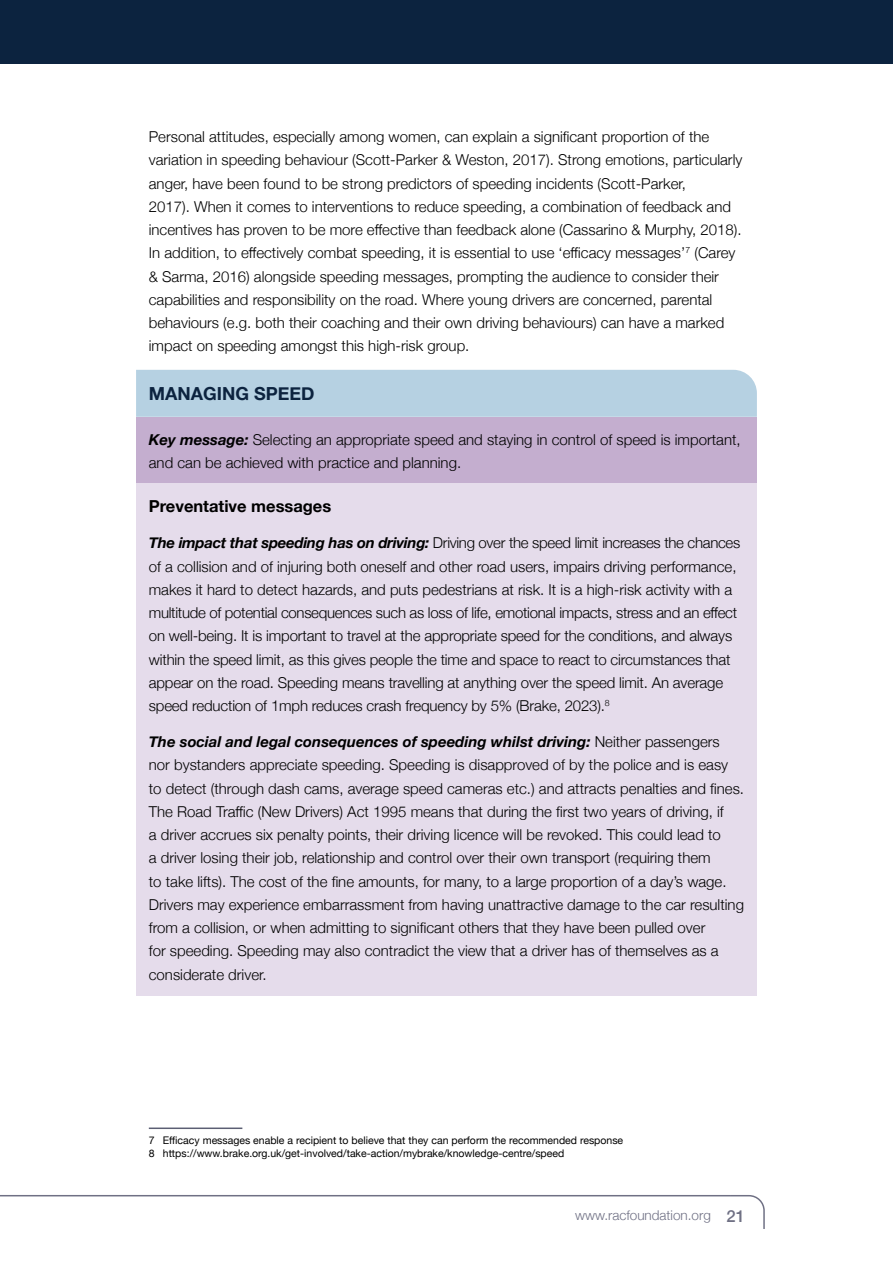
<style>
.page{position:relative;width:893px;height:1263px;background:#0c233f}
.page>*{position:absolute;margin:0;border:0;box-sizing:border-box;transform-origin:0 0}
.t1{font:700 18px "Helvetica Neue";color:#0c233f}
.t2{font:700 16.5px "Helvetica Neue";color:#000}
.t3{font:300 15px/23.2px "Helvetica Neue";color:#000}
.t4{font:300 13.5px "Helvetica Neue";color:#6f7084}
.t5{font:10.5px/12.6px "Helvetica Neue";color:#000}
.s1{font-weight:700;font-style:italic}
.s2{font-weight:500;font-size:16.5px}
</style>
<div class="page">
<div style="left:0;top:65px;width:893px;height:1198px;background:#fff"></div>
<hr style="left:0;top:1195px;width:730px;height:1px;background:#6f7084">
<svg style="left:728px;top:1195px;width:37px;height:34px"></svg>
<div style="left:136px;top:370px;width:621px;height:47px;background:#b6d1e2"></div>
<div style="left:136px;top:417px;width:621px;height:67px;background:#c4aecf"></div>
<div style="left:136px;top:484px;width:621px;height:45px;background:#e5dceb"></div>
<div style="left:136px;top:521px;width:621px;height:206px;background:#e5dceb"></div>
<div style="left:136px;top:720px;width:621px;height:276px;background:#e5dceb"></div>
<hr style="left:149px;top:1127px;width:93px;height:2px;background:#5b5e73">
<p class="t3" style="left:149px;top:124px;width:595px">Personal attitudes, especially among women, can explain a significant proportion of the variation in speeding behaviour (Scott-Parker &amp; Weston, 2017). Strong emotions, particularly anger, have been found to be strong predictors of speeding incidents (Scott-Parker,<br>2017). When it comes to interventions to reduce speeding, a combination of feedback and incentives has proven to be more effective than feedback alone (Cassarino &amp; Murphy, 2018).<br>In addition, to effectively combat speeding, it is essential to use ‘efficacy messages’<sup>7</sup> (Carey &amp; Sarma, 2016) alongside speeding messages, prompting the audience to consider their capabilities and responsibility on the road. Where young drivers are concerned, parental behaviours (e.g. both their coaching and their own driving behaviours) can have a marked impact on speeding amongst this high-risk group.</p>
<p class="t1" style="left:149px;top:380px;width:167px">MANAGING SPEED</p>
<p class="t3" style="left:149px;top:427px;width:593px"><span class="s1">Key message:</span> Selecting an appropriate speed and staying in control of speed is important, and can be achieved with practice and planning.</p>
<p class="t2" style="left:149px;top:494px;width:184px">Preventative messages</p>
<p class="t3" style="left:149px;top:530px;width:593px"><span class="s1">The impact that speeding has on driving:</span> Driving over the speed limit increases the chances of a collision and of injuring both oneself and other road users, impairs driving performance, makes it hard to detect hazards, and puts pedestrians at risk. It is a high-risk activity with a multitude of potential consequences such as loss of life, emotional impacts, stress and an effect on well-being. It is important to travel at the appropriate speed for the conditions, and always within the speed limit, as this gives people the time and space to react to circumstances that appear on the road. Speeding means travelling at anything over the speed limit. An average speed reduction of 1mph reduces crash frequency by 5% (Brake, 2023).<sup>8</sup></p>
<p class="t3" style="left:149px;top:729px;width:597px"><span class="s1">The social and legal consequences of speeding whilst driving:</span> Neither passengers nor bystanders appreciate speeding. Speeding is disapproved of by the police and is easy to detect (through dash cams, average speed cameras etc.) and attracts penalties and fines.<br>The Road Traffic (New Drivers) Act 1995 means that during the first two years of driving, if<br>a driver accrues six penalty points, their driving licence will be revoked. This could lead to<br>a driver losing their job, relationship and control over their own transport (requiring them<br>to take lifts). The cost of the fine amounts, for many, to a large proportion of a day’s wage.<br>Drivers may experience embarrassment from having unattractive damage to the car resulting from a collision, or when admitting to significant others that they have been pulled over<br>for speeding. Speeding may also contradict the view that a driver has of themselves as a considerate driver.</p>
<p class="t5" style="left:149px;top:1135px;width:476px">7 Efficacy messages enable a recipient to believe that they can perform the recommended response<br>8 https://www.brake.org.uk/get-involved/take-action/mybrake/knowledge-centre/speed</p>
<p class="t4" style="left:575px;top:1204px;width:171px">www.racfoundation.org <span class="s2">21</span></p>
</div>
